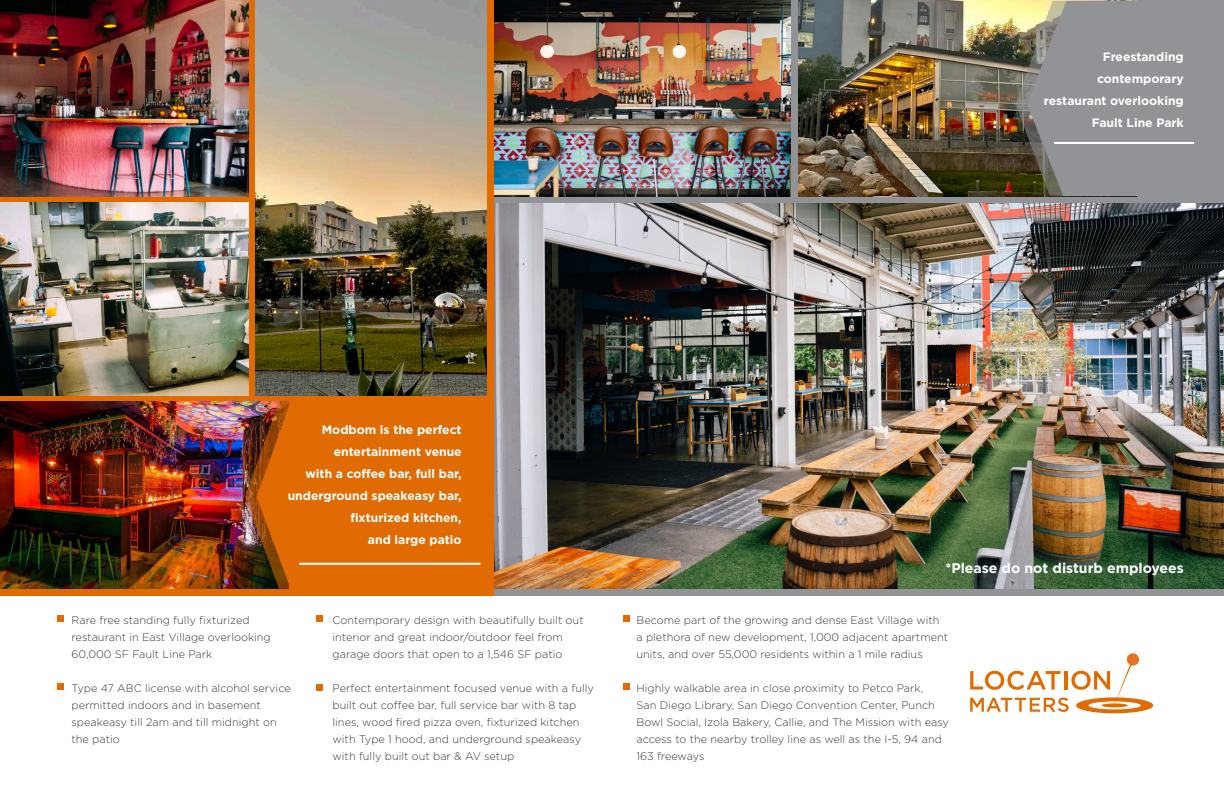
<style>
.page{position:relative;width:1224px;height:792px;background:#fff}
.page>*{position:absolute;margin:0;border:0;box-sizing:border-box;transform-origin:0 0}
.t1{font:700 14px "Gotham Pro";color:#fff}
.t2{font:700 12.1px/21.9px "Gotham Pro";color:#fff;text-align:right}
.t3{font:300 10.9px/17px "Gotham Pro";color:#383836}
</style>
<div class="page">
<div style="left:0;top:0;width:494px;height:595px;background:#e06b03"></div>
<div style="left:494px;top:0;width:730px;height:595px;background:#919396"></div>
<img style="left:0;top:0;width:249px;height:196px">
<img style="left:0;top:203px;width:249px;height:193px">
<img style="left:255px;top:0;width:232px;height:396px">
<img style="left:0;top:402px;width:245px;height:187px">
<svg style="left:245px;top:402px;width:230px;height:187px"></svg>
<hr style="left:299px;top:563px;width:181px;height:2px;background:#fff">
<img style="left:494px;top:204px;width:730px;height:385px">
<img style="left:494px;top:0;width:297px;height:196px">
<div style="left:1076px;top:697px;width:77px;height:16px;background:#e06b03;border-radius:50%"></div>
<svg style="left:970px;top:653px;width:170px;height:59px"></svg>
<img style="left:798px;top:0;width:218px;height:196px">
<svg style="left:1016px;top:0;width:179px;height:196px"></svg>
<hr style="left:1054px;top:142px;width:140px;height:2px;background:#fff">
<svg style="left:58px;top:616px;width:6px;height:6px"></svg>
<svg style="left:316px;top:616px;width:6px;height:6px"></svg>
<svg style="left:623px;top:616px;width:6px;height:6px"></svg>
<div style="left:58px;top:683px;width:6px;height:7px;background:#e06b03"></div>
<svg style="left:316px;top:685px;width:6px;height:6px"></svg>
<div style="left:623px;top:683px;width:6px;height:7px;background:#e06b03"></div>
<p class="t2" style="left:1044px;top:46px;width:141px">Freestanding contemporary restaurant overlooking</p>
<p class="t2" style="left:1092px;top:111px;width:94px">Fault Line Park</p>
<p class="t2" style="left:288px;top:419px;width:175px">Modbom is the perfect entertainment venue<br>with a coffee bar, full bar, underground speakeasy bar, fixturized kitchen,</p>
<p class="t2" style="left:368px;top:528px;width:95px">and large patio</p>
<p class="t3" style="left:72px;top:611px;width:201px">Rare free standing fully fixturized restaurant in East Village overlooking<br>60,000 SF Fault Line Park</p>
<p class="t3" style="left:72px;top:679px;width:221px">Type 47 ABC license with alcohol service permitted indoors and in basement speakeasy till 2am and till midnight on the patio</p>
<p class="t3" style="left:333px;top:611px;width:253px">Contemporary design with beautifully built out interior and great indoor/outdoor feel from garage doors that open to a 1,546 SF patio</p>
<p class="t3" style="left:333px;top:679px;width:263px">Perfect entertainment focused venue with a fully built out coffee bar, full service bar with 8 tap lines, wood fired pizza oven, fixturized kitchen with Type 1 hood, and underground speakeasy with fully built out bar &amp; AV setup</p>
<p class="t1" style="left:945px;top:560px;width:240px">*Please do not disturb employees</p>
<p class="t3" style="left:637px;top:612px;width:313px">Become part of the growing and dense East Village with a plethora of new development, 1,000 adjacent apartment units, and over 55,000 residents within a 1 mile radius</p>
<p class="t3" style="left:637px;top:680px;width:314px">Highly walkable area in close proximity to Petco Park,<br>San Diego Library, San Diego Convention Center, Punch Bowl Social, Izola Bakery, Callie, and The Mission with easy access to the nearby trolley line as well as the I-5, 94 and 163 freeways</p>
</div>
